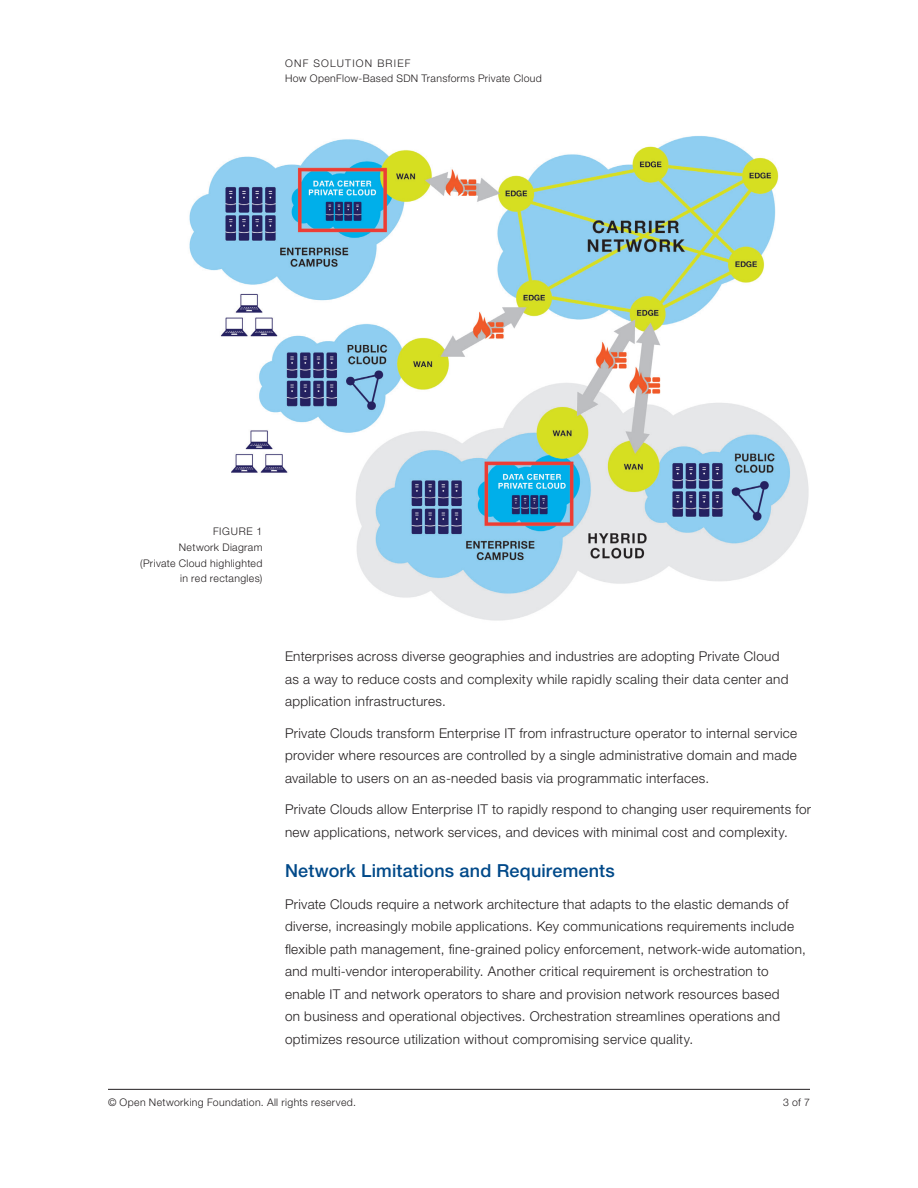
<style>
.page{position:relative;width:918px;height:1188px;background:#fff}
.page>*{position:absolute;margin:0;border:0;box-sizing:border-box;transform-origin:0 0}
.Heading_1{font:500 18px "Helvetica Neue";letter-spacing:.01em;color:#014989}
.Body_text{font:300 13.5px/22.5px "Helvetica Neue";letter-spacing:.025em;color:#231f20}
.Text{font:300 10.5px/15.8px "Helvetica Neue";letter-spacing:.035em;color:#231f20}
</style>
<div class="page">
<hr style="left:108px;top:1089px;width:702px;height:1px;background:#231f20">
<img style="left:189px;top:136px;width:620px;height:485px">
<p class="Text" style="left:285px;top:55px;width:258px;line-height:15px">ONF SOLUTION BRIEF<br>How OpenFlow-Based SDN Transforms Private Cloud</p>
<p class="Text" style="left:140px;top:523px;width:124px;text-align:right">FIGURE 1<br>Network Diagram<br>(Private Cloud highlighted in red rectangles)</p>
<p class="Body_text" style="left:285px;top:645px;width:505px">Enterprises across diverse geographies and industries are adopting Private Cloud as a way to reduce costs and complexity while rapidly scaling their data center and application infrastructures.</p>
<p class="Body_text" style="left:285px;top:721px;width:514px;text-align:justify">Private Clouds transform Enterprise IT from infrastructure operator to internal service provider where resources are controlled by a single administrative domain and made available to users on an as-needed basis via programmatic interfaces.</p>
<p class="Body_text" style="left:285px;top:798px;width:528px">Private Clouds allow Enterprise IT to rapidly respond to changing user requirements for new applications, network services, and devices with minimal cost and complexity.</p>
<p class="Heading_1" style="left:285px;top:860px;width:331px">Network Limitations and Requirements</p>
<p class="Body_text" style="left:285px;top:892px;width:522px">Private Clouds require a network architecture that adapts to the elastic demands of diverse, increasingly mobile applications. Key communications requirements include flexible path management, fine-grained policy enforcement, network-wide automation, and multi-vendor interoperability. Another critical requirement is orchestration to enable IT and network operators to share and provision network resources based<br>on business and operational objectives. Orchestration streamlines operations and optimizes resource utilization without compromising service quality.</p>
<p class="Text" style="left:108px;top:1094px;width:249px">© Open Networking Foundation. All rights reserved.</p>
<p class="Text" style="left:783px;top:1095px;width:28px">3 of 7</p>
</div>
